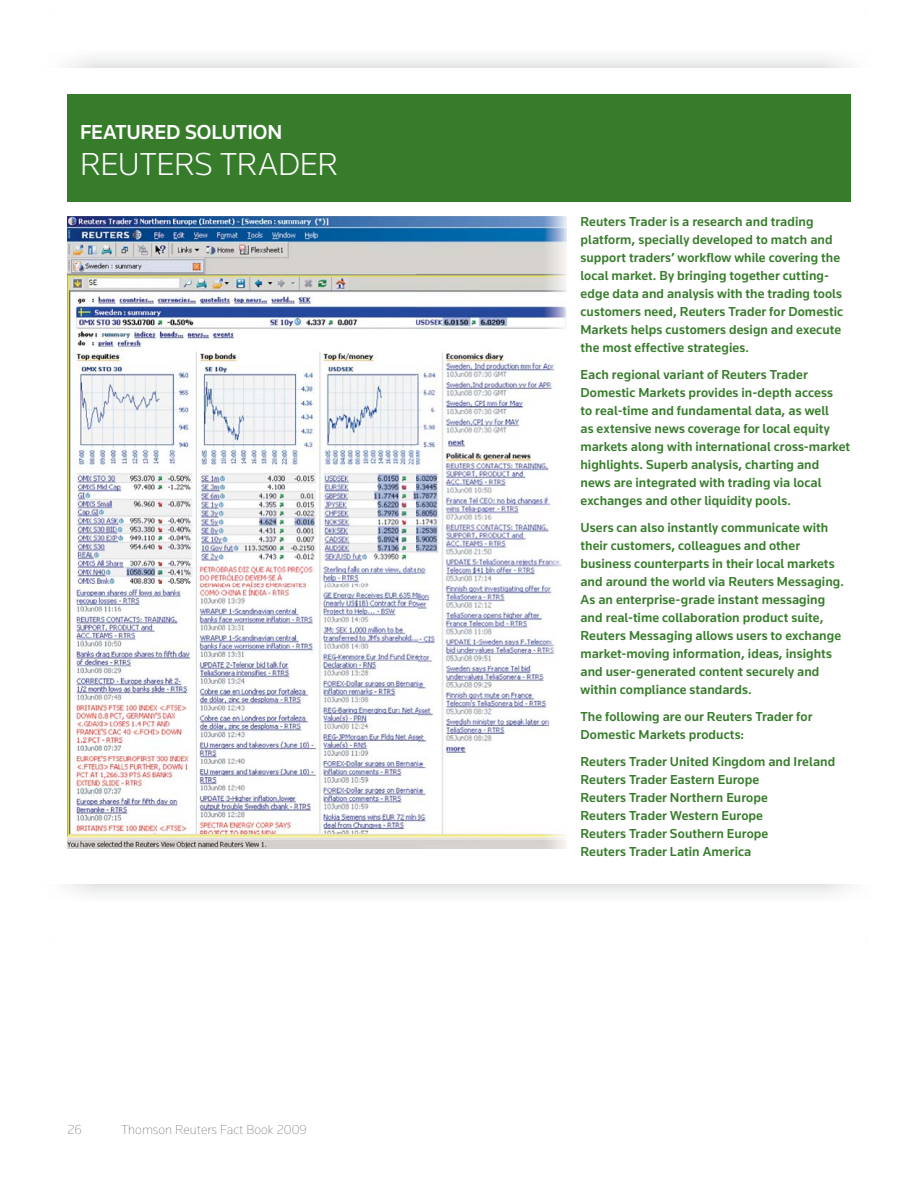
<style>
.page{position:relative;width:918px;height:1188px;background:#fff}
.page>*{position:absolute;margin:0;border:0;box-sizing:border-box;transform-origin:0 0}
.t1{font:300 33px "Knowledge";letter-spacing:-.005em;color:#fff}
.t2{font:500 21px "Knowledge";letter-spacing:-.01em;color:#fff}
.t3{font:500 13.5px/18px "Knowledge";letter-spacing:.005em;color:#377c2b}
.t4{font:200 13.5px "Knowledge";color:#717073}
</style>
<div class="page">
<div style="left:67px;top:94px;width:783px;height:108px;background:#377c2b"></div>
<img style="left:68px;top:216px;width:499px;height:633px">
<h2 class="t2" style="left:80px;top:124px;width:204px">FEATURED SOLUTION</h2>
<h1 class="t1" style="left:80px;top:151px;width:259px">REUTERS TRADER</h1>
<p class="t4" style="left:68px;top:1124px;width:16px">26</p>
<p class="t4" style="left:121px;top:1124px;width:187px">Thomson Reuters Fact Book 2009</p>
<p class="t3" style="left:580px;top:214px;width:264px">Reuters Trader is a research and trading platform, specially developed to match and support traders’ workflow while covering the local market. By bringing together cutting&shy;edge data and analysis with the trading tools customers need, Reuters Trader for Domestic Markets helps customers design and execute the most effective strategies.</p>
<p class="t3" style="left:580px;top:367px;width:271px">Each regional variant of Reuters Trader Domestic Markets provides in-depth access<br>to real-time and fundamental data, as well<br>as extensive news coverage for local equity markets along with international cross-market highlights. Superb analysis, charting and news are integrated with trading via local exchanges and other liquidity pools.</p>
<p class="t3" style="left:580px;top:520px;width:265px">Users can also instantly communicate with their customers, colleagues and other business counterparts in their local markets and around the world via Reuters Messaging.<br>As an enterprise-grade instant messaging and real-time collaboration product suite, Reuters Messaging allows users to exchange market-moving information, ideas, insights and user-generated content securely and within compliance standards.</p>
<p class="t3" style="left:580px;top:709px;width:233px">The following are our Reuters Trader for<br>Domestic Markets products:</p>
<p class="t3" style="left:580px;top:754px;width:256px">Reuters Trader United Kingdom and Ireland<br>Reuters Trader Eastern Europe<br>Reuters Trader Northern Europe<br>Reuters Trader Western Europe<br>Reuters Trader Southern Europe<br>Reuters Trader Latin America</p>
</div>
